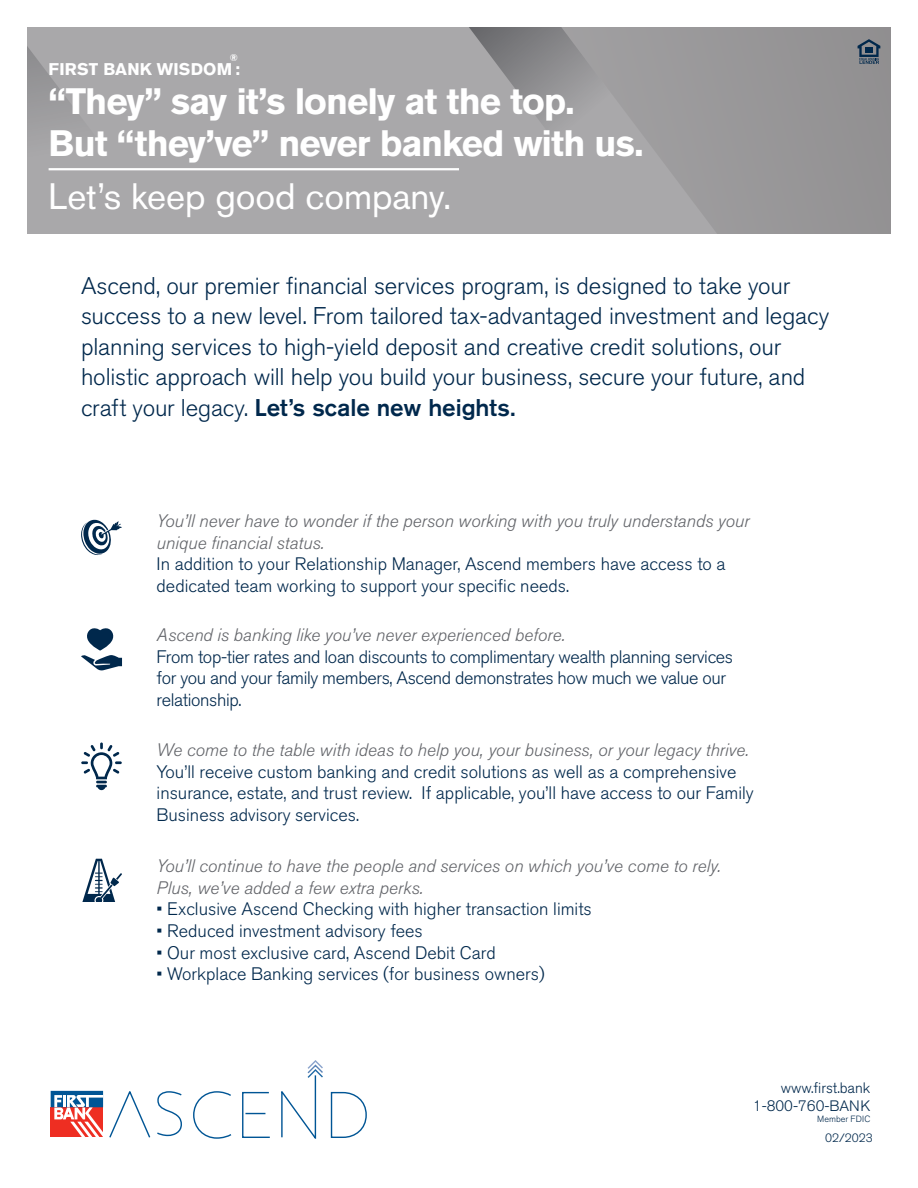
<style>
.page{position:relative;width:918px;height:1188px;background:#fff}
.page>*{position:absolute;margin:0;border:0;box-sizing:border-box;transform-origin:0 0}
.t1{font:700 36.45px/42.2px "Akzidenz Grotesk BE";letter-spacing:-.03em;color:#fff}
.t2{font:36.45px "Akzidenz Grotesk BE";letter-spacing:-.005em;color:#fff}
.t3{font:300 24px/30.6px "Akzidenz Grotesk BE";letter-spacing:-.005em;color:#00284c}
.t4{font:300 18px/21.6px "Akzidenz Grotesk BE";color:#00284c}
.t5{font:italic 300 18px/21.6px "Akzidenz Grotesk BE";color:#63656a}
.t6{font:300 18px/21.6px "Akzidenz Grotesk BE";letter-spacing:-.02em;color:#00284c}
.t7{font:700 16.8px "Akzidenz Grotesk BE";letter-spacing:.015em;color:#fff}
.t8{font:300 15px/18px "Akzidenz Grotesk BE";color:#00284c;text-align:right}
.t9{font:300 12px "Akzidenz Grotesk BE";color:#00284c}
.t10{font:700 9.75px "Akzidenz Grotesk BE";color:#fff}
.t11{font:300 9px "Akzidenz Grotesk BE";color:#00284c}
.s1{font-weight:500}
</style>
<div class="page">
<div style="left:27px;top:27px;width:864px;height:206px;background:#a9a8aa"></div>
<svg style="left:27px;top:46px;width:144px;height:125px"></svg>
<div style="left:858px;top:27px;width:33px;height:206px;background:#929192"></div>
<svg style="left:372px;top:27px;width:486px;height:206px"></svg>
<hr style="left:49px;top:168px;width:410px;height:2px;background:#fff">
<svg style="left:858px;top:39px;width:22px;height:25px"></svg>
<svg style="left:81px;top:520px;width:41px;height:35px"></svg>
<svg style="left:81px;top:628px;width:41px;height:43px"></svg>
<svg style="left:81px;top:742px;width:41px;height:48px"></svg>
<svg style="left:82px;top:859px;width:40px;height:43px"></svg>
<div style="left:51px;top:1107px;width:52px;height:30px;background:#ee2e22"></div>
<div style="left:51px;top:1091px;width:52px;height:16px;background:#005595"></div>
<svg style="left:54px;top:1090px;width:128px;height:48px"></svg>
<svg style="left:193px;top:1091px;width:39px;height:48px"></svg>
<svg style="left:242px;top:1091px;width:28px;height:47px"></svg>
<svg style="left:330px;top:1091px;width:37px;height:47px"></svg>
<svg style="left:281px;top:1060px;width:42px;height:79px"></svg>
<p class="t10" style="left:230px;top:52px;width:10px">®</p>
<p class="t7" style="left:49px;top:59px;width:193px">FIRST BANK WISDOM :</p>
<p class="t1" style="left:49px;top:80px;width:597px">“They” say it’s lonely at the top.<br>But “they’ve” never banked with us.</p>
<p class="t2" style="left:49px;top:175px;width:404px">Let’s keep good company.</p>
<h1 class="t3" style="left:81px;top:270px;width:750px">Ascend, our premier fnancial services program, is designed to take your success to a new level. From tailored tax-advantaged investment and legacy planning services to high-yield deposit and creative credit solutions, our holistic approach will help you build your business, secure your future, and craft your legacy. <span class="s1">Let’s scale new heights.</span></h1>
<p class="t5" style="left:157px;top:510px;width:594px">You’ll never have to wonder if the person working with you truly understands your unique fnancial status.</p>
<p class="t4" style="left:157px;top:554px;width:571px">In addition to your Relationship Manager, Ascend members have access to a dedicated team working to support your specifc needs.</p>
<p class="t5" style="left:157px;top:625px;width:410px">Ascend is banking like you’ve never experienced before.</p>
<p class="t6" style="left:157px;top:646px;width:578px">From top-tier rates and loan discounts to complimentary wealth planning services for you and your family members, Ascend demonstrates how much we value our relationship.</p>
<p class="t5" style="left:157px;top:739px;width:594px">We come to the table with ideas to help you, your business, or your legacy thrive.</p>
<p class="t4" style="left:157px;top:761px;width:599px">You’ll receive custom banking and credit solutions as well as a comprehensive insurance, estate, and trust review. If applicable, you’ll have access to our Family<br>Business advisory services.</p>
<p class="t5" style="left:157px;top:855px;width:566px">You’ll continue to have the people and services on which you’ve come to rely.<br>Plus, we’ve added a few extra perks.</p>
<p class="t4" style="left:157px;top:899px;width:437px">• Exclusive Ascend Checking with higher transaction limits</p>
<p class="t4" style="left:157px;top:920px;width:268px">• Reduced investment advisory fees</p>
<p class="t4" style="left:157px;top:942px;width:341px">• Our most exclusive card, Ascend Debit Card</p>
<p class="t4" style="left:157px;top:964px;width:390px">• Workplace Banking services (for business owners)</p>
<p class="t8" style="left:753px;top:1079px;width:119px">www.frst.bank<br>1-800-760-BANK</p>
<p class="t11" style="left:817px;top:1114px;width:55px">Member FDIC</p>
<p class="t9" style="left:825px;top:1131px;width:49px">02/2023</p>
</div>
